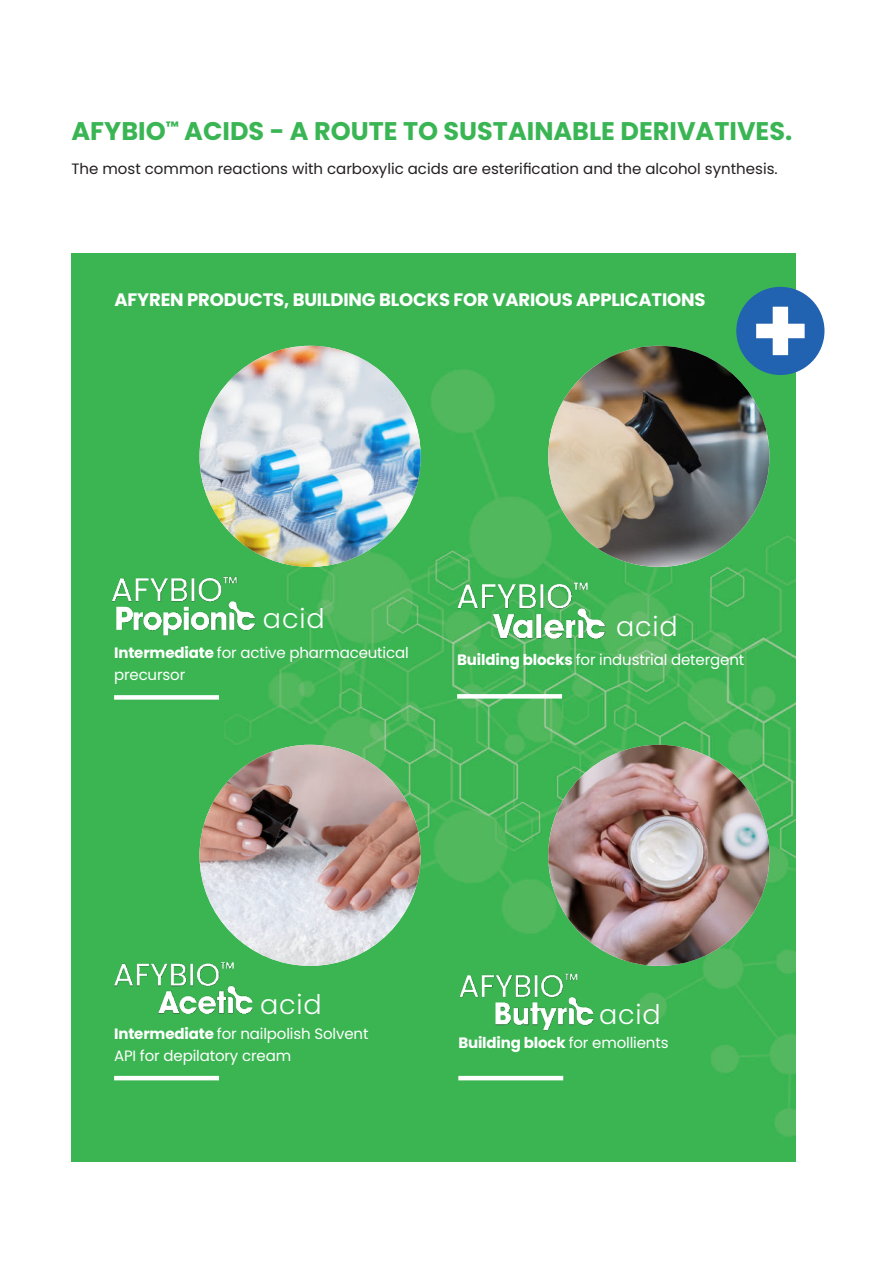
<style>
.page{position:relative;width:872px;height:1263px;background:#fff}
.page>*{position:absolute;margin:0;border:0;box-sizing:border-box;transform-origin:0 0}
.t1{font:300 27px "Poppins";letter-spacing:.03em;color:#fff}
.t2{font:700 25.5px "Poppins";color:#3ab554}
.t3{font:700 18px "Poppins";letter-spacing:-.01em;color:#fff}
.t4{font:15px/22.5px "Poppins";letter-spacing:-.01em;color:#fff}
.t5{font:15px "Poppins";color:#231f20}
.t6{font:700 15px "Poppins";letter-spacing:-.01em;color:#fff}
.s1{font-weight:700}
.s2{font-weight:400}
</style>
<div class="page">
<img style="left:71px;top:253px;width:724px;height:908px">
<img style="left:199px;top:346px;width:222px;height:221px;border-radius:111px">
<img style="left:548px;top:346px;width:221px;height:221px;border-radius:111px">
<img style="left:199px;top:745px;width:222px;height:221px;border-radius:111px">
<img style="left:548px;top:745px;width:221px;height:221px;border-radius:111px">
<div style="left:736px;top:287px;width:88px;height:88px;background:#2163b0;border-radius:50%"></div>
<svg style="left:756px;top:307px;width:48px;height:48px"></svg>
<div style="left:114px;top:695px;width:105px;height:5px;background:#fff"></div>
<hr style="left:114px;top:1076px;width:105px;height:4px;background:#fff">
<hr style="left:458px;top:1076px;width:105px;height:4px;background:#fff">
<img style="left:73px;top:557px;width:210px;height:84px">
<div style="left:457px;top:694px;width:105px;height:5px;background:#fff"></div>
<img style="left:435px;top:566px;width:194px;height:85px">
<img style="left:88px;top:927px;width:185px;height:111px">
<img style="left:442px;top:950px;width:166px;height:94px">
<h2 class="t2" style="left:71px;top:120px;width:722px">AFYBIO<sup>™</sup> ACIDS - A ROUTE TO SUSTAINABLE DERIVATIVES.</h2>
<p class="t5" style="left:71px;top:160px;width:707px">The most common reactions with carboxylic acids are esterification and the alcohol synthesis.</p>
<p class="t3" style="left:114px;top:291px;width:592px">AFYREN PRODUCTS, BUILDING BLOCKS FOR VARIOUS APPLICATIONS</p>
<h1 class="t1" style="left:263px;top:603px;width:63px">acid</h1>
<p class="t4" style="left:114px;top:641px;width:296px"><span class="s1">Intermediate</span> for active pharmaceutical precursor</p>
<h1 class="t1" style="left:616px;top:610px;width:63px">acid</h1>
<p class="t4" style="left:457px;top:648px;width:289px"><span class="s1">Building blocks</span> for industrial detergent</p>
<h1 class="t1" style="left:260px;top:989px;width:63px">acid</h1>
<h1 class="t1" style="left:599px;top:999px;width:63px">acid</h1>
<p class="t4" style="left:114px;top:1022px;width:256px"><span class="s1">Intermediate</span> for nailpolish Solvent<br>API for depilatory cream</p>
<p class="t6" style="left:458px;top:1036px;width:212px">Building block <span class="s2">for emollients</span></p>
</div>
